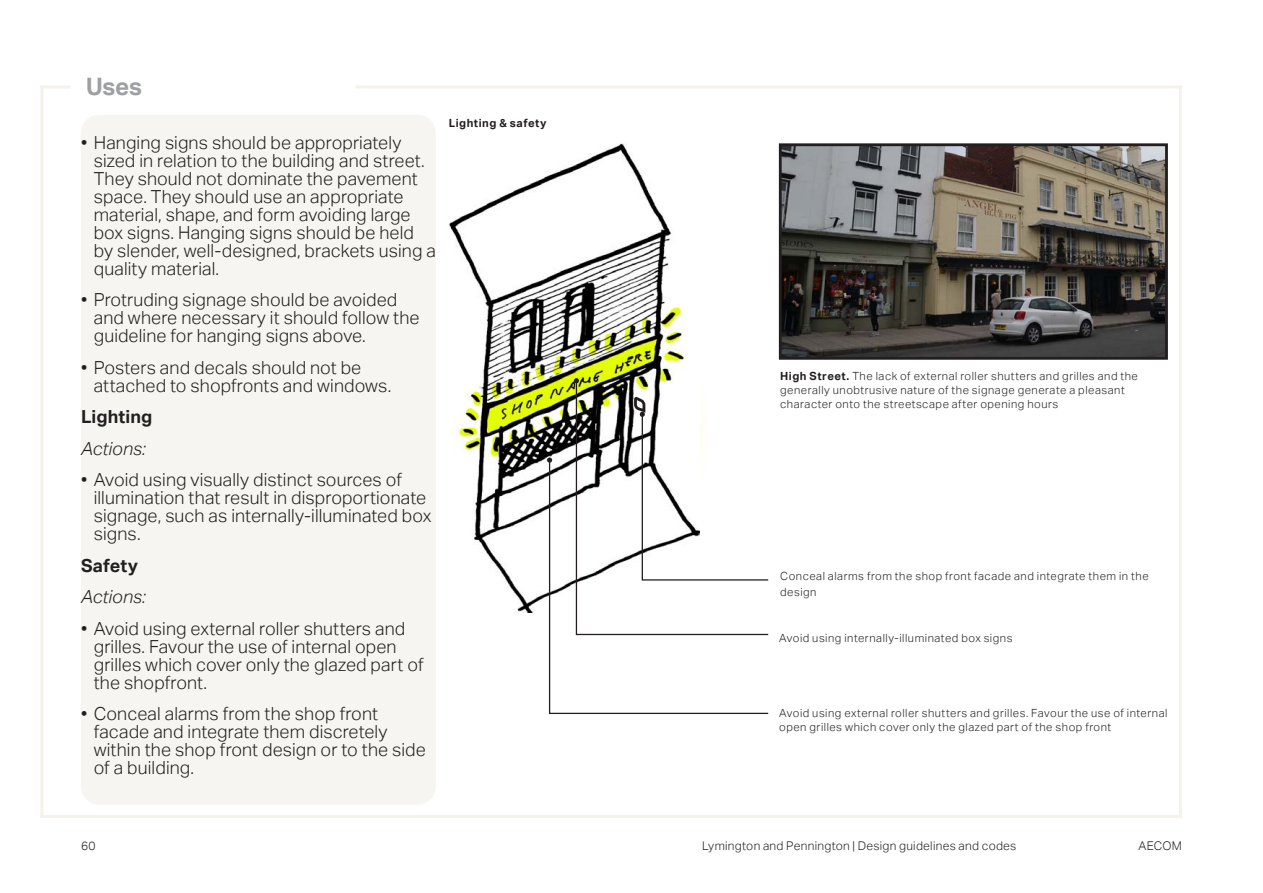
<style>
.page{position:relative;width:1263px;height:893px;background:#fff}
.page>*{position:absolute;margin:0;border:0;box-sizing:border-box;transform-origin:0 0}
.Num_L2_Heading_Bd_18{font:700 24px "AECOM Sans";color:#9d9fa2}
.t1{font:300 18px/18px "AECOM Sans";letter-spacing:.005em;color:#231f20}
.Bullet_-_Level_1_A_L{font:italic 300 18px "AECOM Sans";color:#231f20}
.Bullet_-_Level_1_A_L-2{font:700 18px "AECOM Sans";letter-spacing:.005em;color:#231f20}
.t2{font:300 12px "AECOM Sans";letter-spacing:.025em;color:#231f20}
.Body_Text_Bd_12_15{font:300 11.25px/14.1px "AECOM Sans";letter-spacing:.045em;color:#231f20}
.Body_Text_Bd_12_15-2{font:700 11.25px "AECOM Sans";letter-spacing:.045em;color:#231f20}
.s1{font-weight:700}
</style>
<div class="page">
<div style="left:81px;top:115px;width:355px;height:690px;background:#f4f2eb;border-radius:18px"></div>
<hr style="left:355px;top:85px;width:827px;height:3px;background:#f4f2eb">
<hr style="left:41px;top:85px;width:29px;height:3px;background:#f4f2eb">
<hr style="left:40px;top:815px;width:1142px;height:3px;background:#f4f2eb">
<hr style="left:1179px;top:85px;width:3px;height:733px;background:#f4f2eb">
<hr style="left:40px;top:86px;width:4px;height:732px;background:#f4f2eb">
<img style="left:783px;top:147px;width:381px;height:209px">
<div style="left:779px;top:143px;width:389px;height:217px;border:3px solid #231f20"></div>
<img style="left:449px;top:143px;width:237px;height:470px">
<svg style="left:548px;top:581px;width:221px;height:133px"></svg>
<svg style="left:497px;top:395px;width:78px;height:186px"></svg>
<svg style="left:575px;top:379px;width:194px;height:257px"></svg>
<svg style="left:574px;top:378px;width:5px;height:5px"></svg>
<p class="Num_L2_Heading_Bd_18" style="left:86px;top:73px;width:57px">Uses</p>
<p class="t1" style="left:94px;top:133px;width:344px;text-indent:-13px">• Hanging signs should be appropriately sized in relation to the building and street.<br>They should not dominate the pavement space. They should use an appropriate material, shape, and form avoiding large box signs. Hanging signs should be held by slender, well-designed, brackets using a quality material.</p>
<p class="t1" style="left:94px;top:291px;width:327px;text-indent:-13px">• Protruding signage should be avoided and where necessary it should follow the guideline for hanging signs above.</p>
<p class="t1" style="left:94px;top:358px;width:299px;text-indent:-13px">• Posters and decals should not be attached to shopfronts and windows.</p>
<p class="Bullet_-_Level_1_A_L-2" style="left:81px;top:406px;width:73px">Lighting</p>
<p class="Bullet_-_Level_1_A_L" style="left:81px;top:438px;width:66px">Actions:</p>
<p class="t1" style="left:94px;top:471px;width:339px;text-indent:-13px">• Avoid using visually distinct sources of illumination that result in disproportionate signage, such as internally-illuminated box signs.</p>
<p class="Bullet_-_Level_1_A_L-2" style="left:81px;top:555px;width:59px">Safety</p>
<p class="Bullet_-_Level_1_A_L" style="left:81px;top:586px;width:66px">Actions:</p>
<p class="t1" style="left:94px;top:619px;width:331px;text-indent:-13px">• Avoid using external roller shutters and grilles. Favour the use of internal open grilles which cover only the glazed part of the shopfront.</p>
<p class="t1" style="left:94px;top:705px;width:334px;text-indent:-13px">• Conceal alarms from the shop front facade and integrate them discretely within the shop front design or to the side of a building.</p>
<p class="Body_Text_Bd_12_15-2" style="left:449px;top:116px;width:99px">Lighting &amp; safety</p>
<p class="Body_Text_Bd_12_15" style="left:780px;top:369px;width:359px"><span class="s1">High Street.</span> The lack of external roller shutters and grilles and the generally unobtrusive nature of the signage generate a pleasant character onto the streetscape after opening hours</p>
<p class="Body_Text_Bd_12_15" style="left:780px;top:568px;width:370px;line-height:15.8px">Conceal alarms from the shop front facade and integrate them in the design</p>
<p class="Body_Text_Bd_12_15" style="left:779px;top:631px;width:235px">Avoid using internally-illuminated box signs</p>
<p class="Body_Text_Bd_12_15" style="left:779px;top:706px;width:390px">Avoid using external roller shutters and grilles. Favour the use of internal open grilles which cover only the glazed part of the shop front</p>
<p class="t2" style="left:702px;top:838px;width:316px">Lymington and Pennington | Design guidelines and codes</p>
<p class="t2" style="left:81px;top:838px;width:16px">60</p>
<p class="t2" style="left:1138px;top:838px;width:45px">AECOM</p>
</div>
